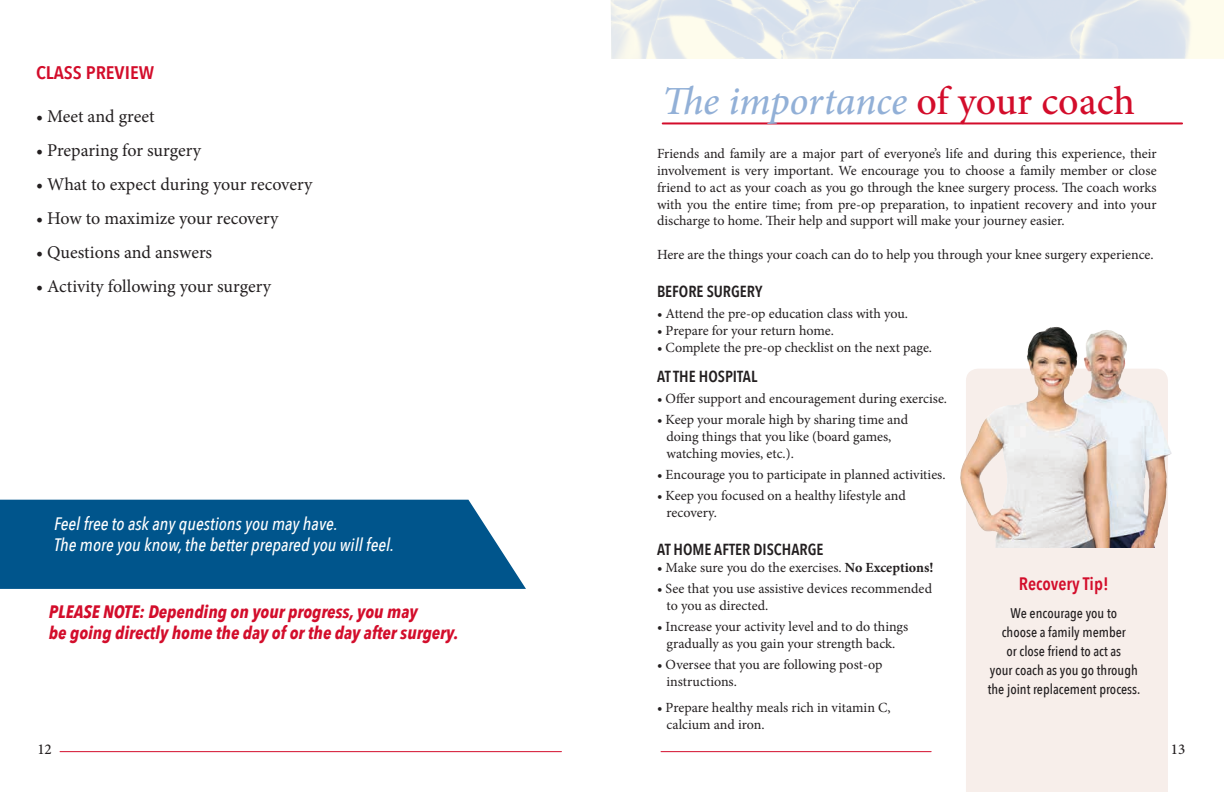
<style>
.page{position:relative;width:1224px;height:792px;background:#fff}
.page>*{position:absolute;margin:0;border:0;box-sizing:border-box;transform-origin:0 0}
.t1{font:italic 500 40px "Minion Pro";letter-spacing:-.01em;color:#92b0d7}
.t2{font:600 18.2px "Avenir Next Condensed";color:#d30d2b;scale:1.1 1}
.t3{font:18px "Minion Pro";color:#231f20}
.t4{font:italic 700 18px/21px "Avenir Next Condensed";color:#d30d2b}
.t5{font:italic 500 18px/21px "Avenir Next Condensed";color:#fff}
.t6{font:600 18px "Avenir Next Condensed";color:#d30d2b}
.t7{font:600 16px "Avenir Next Condensed";color:#231f20}
.t8{font:500 15px "Minion Pro";color:#231f20}
.t9{font:14px/16.8px "Minion Pro";letter-spacing:-.005em;color:#231f20}
.t10{font:500 14px/19px "Avenir Next Condensed";color:#231f20;text-align:center}
.s1{font-style:normal;color:#d30d2b}
.s2{font-weight:700}
</style>
<div class="page">
<hr style="left:60px;top:751px;width:501px;height:1px;background:#d30d2b">
<hr style="left:661px;top:751px;width:270px;height:1px;background:#d30d2b">
<img style="left:611px;top:0;width:613px;height:59px">
<hr style="left:663px;top:122px;width:519px;height:2px;background:#d30d2b">
<svg style="left:966px;top:369px;width:202px;height:423px;fill:#f7eeea"></svg>
<div style="left:0;top:500px;width:526px;height:89px;background:#00558c"></div>
<img style="left:1022px;top:327px;width:34px;height:76px">
<h2 class="t2" style="left:36px;top:57px;width:109px">CLASS PREVIEW</h2>
<p class="t3" style="left:36px;top:104px;width:120px">• Meet and greet</p>
<p class="t3" style="left:36px;top:138px;width:167px">• Preparing for surgery</p>
<p class="t3" style="left:36px;top:172px;width:278px">• What to expect during your recovery</p>
<p class="t3" style="left:36px;top:206px;width:244px">• How to maximize your recovery</p>
<p class="t3" style="left:36px;top:240px;width:178px">• Questions and answers</p>
<p class="t3" style="left:36px;top:274px;width:237px">• Activity following your surgery</p>
<p class="t5" style="left:54px;top:513px;width:342px">Feel free to ask any questions you may have.<br>The more you know, the better prepared you will feel.</p>
<p class="t4" style="left:49px;top:601px;width:411px">PLEASE NOTE: Depending on your progress, you may<br>be going directly home the day of or the day after surgery.</p>
<h1 class="t1" style="left:662px;top:74px;width:475px">The importance <span class="s1">of your coach</span></h1>
<p class="t9" style="left:657px;top:145px;width:501px;text-align:justify">Friends and family are a major part of everyone’s life and during this experience, their involvement is very important. We encourage you to choose a family member or close friend to act as your coach as you go through the knee surgery process. The coach works with you the entire time; from pre-op preparation, to inpatient recovery and into your discharge to home. Their help and support will make your journey easier.</p>
<p class="t9" style="left:657px;top:246px;width:498px">Here are the things your coach can do to help you through your knee surgery experience.</p>
<p class="t7" style="left:657px;top:277px;width:107px">BEFORE SURGERY</p>
<p class="t9" style="left:657px;top:305px;width:253px">• Attend the pre-op education class with you.</p>
<p class="t9" style="left:657px;top:322px;width:178px">• Prepare for your return home.</p>
<p class="t9" style="left:657px;top:339px;width:277px">• Complete the pre-op checklist on the next page.</p>
<p class="t7" style="left:657px;top:362px;width:102px">AT THE HOSPITAL</p>
<p class="t9" style="left:657px;top:390px;width:292px">• Offer support and encouragement during exercise.</p>
<p class="t9" style="left:667px;top:411px;width:243px;text-indent:-10px">• Keep your morale high by sharing time and doing things that you like (board games, watching movies, etc.).</p>
<p class="t9" style="left:657px;top:466px;width:290px">• Encourage you to participate in planned activities.</p>
<p class="t9" style="left:667px;top:488px;width:241px;text-indent:-10px">• Keep you focused on a healthy lifestyle and recovery.</p>
<p class="t7" style="left:657px;top:536px;width:168px">AT HOME AFTER DISCHARGE</p>
<p class="t9" style="left:657px;top:559px;width:278px">• Make sure you do the exercises. <span class="s2">No Exceptions!</span></p>
<p class="t9" style="left:667px;top:580px;width:267px;text-indent:-10px">• See that you use assistive devices recommended to you as directed.</p>
<p class="t9" style="left:657px;top:618px;width:253px;text-align:center">• Increase your activity level and to do things gradually as you gain your strength back.</p>
<p class="t9" style="left:667px;top:657px;width:217px;text-indent:-10px">• Oversee that you are following post-op instructions.</p>
<p class="t9" style="left:667px;top:699px;width:226px;text-indent:-10px">• Prepare healthy meals rich in vitamin C, calcium and iron.</p>
<p class="t6" style="left:1019px;top:568px;width:91px">Recovery Tip!</p>
<p class="t10" style="left:988px;top:603px;width:154px">We encourage you to<br>choose a family member<br>or close friend to act as<br>your coach as you go through the joint replacement process.</p>
<p class="t8" style="left:37px;top:739px;width:16px">12</p>
<p class="t8" style="left:1171px;top:739px;width:16px">13</p>
</div>
